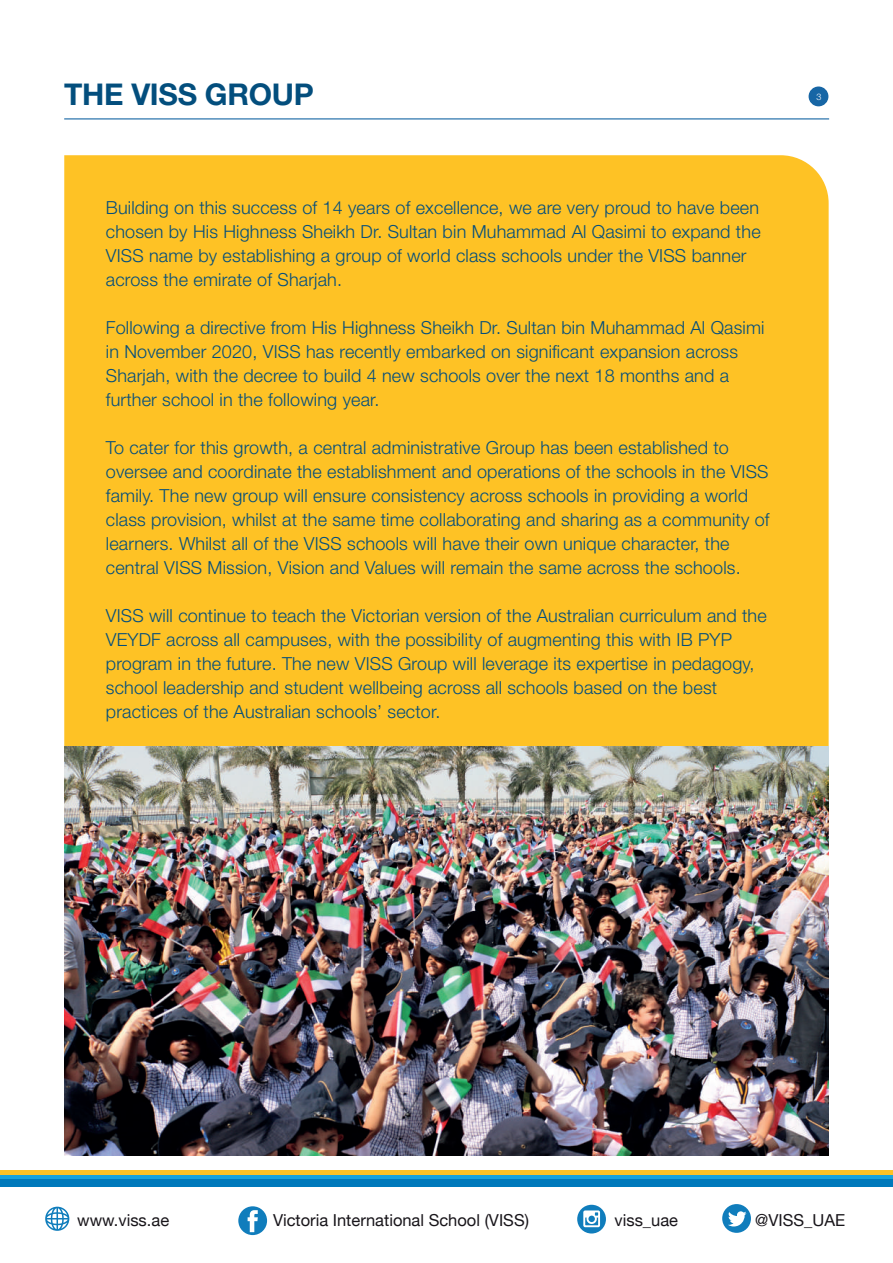
<style>
.page{position:relative;width:893px;height:1263px;background:#fff}
.page>*{position:absolute;margin:0;border:0;box-sizing:border-box;transform-origin:0 0}
.t1{font:700 30px "Helvetica Neue LT Std";letter-spacing:-.01em;color:#034e7d}
.t2{font:300 18px/24px "Helvetica Neue LT Std";letter-spacing:.01em;color:#034e7d}
.t3{font:16.5px "Helvetica Neue";color:#18151a}
.t4{font:300 9px "Helvetica Neue LT Std";color:#fff}
</style>
<div class="page">
<div style="left:64px;top:155px;width:765px;height:591px;background:#fec225"></div>
<div style="left:0;top:1179px;width:893px;height:7px;background:#0079bb"></div>
<div style="left:0;top:1174px;width:893px;height:5px;background:#19a3dd"></div>
<hr style="left:0;top:1170px;width:893px;height:4px;background:#fec225">
<hr style="left:64px;top:118px;width:765px;height:1px;background:#1766a5">
<div style="left:809px;top:87px;width:19px;height:19px;background:#1766a5;border-radius:50%"></div>
<img style="left:64px;top:746px;width:765px;height:410px">
<svg style="left:45px;top:1207px;width:24px;height:24px"></svg>
<svg style="left:238px;top:1206px;width:29px;height:29px"></svg>
<svg style="left:577px;top:1205px;width:29px;height:28px"></svg>
<div style="left:588px;top:1215px;width:7px;height:7px;background:#107dbc;border-radius:50%"></div>
<svg style="left:722px;top:1204px;width:29px;height:29px"></svg>
<h1 class="t1" style="left:64px;top:76px;width:251px">THE VISS GROUP</h1>
<p class="t4" style="left:816px;top:91px;width:7px">3</p>
<p class="t2" style="left:106px;top:195px;width:656px">Building on this success of 14 years of excellence, we are very proud to have been chosen by His Highness Sheikh Dr. Sultan bin Muhammad Al Qasimi to expand the VISS name by establishing a group of world class schools under the VISS banner across the emirate of Sharjah.</p>
<p class="t2" style="left:106px;top:315px;width:660px">Following a directive from His Highness Sheikh Dr. Sultan bin Muhammad Al Qasimi in November 2020, VISS has recently embarked on significant expansion across Sharjah, with the decree to build 4 new schools over the next 18 months and a further school in the following year.</p>
<p class="t2" style="left:106px;top:435px;width:665px">To cater for this growth, a central administrative Group has been established to oversee and coordinate the establishment and operations of the schools in the VISS family. The new group will ensure consistency across schools in providing a world class provision, whilst at the same time collaborating and sharing as a community of learners. Whilst all of the VISS schools will have their own unique character, the central VISS Mission, Vision and Values will remain the same across the schools.</p>
<p class="t2" style="left:106px;top:603px;width:662px">VISS will continue to teach the Victorian version of the Australian curriculum and the VEYDF across all campuses, with the possibility of augmenting this with IB PYP program in the future. The new VISS Group will leverage its expertise in pedagogy, school leadership and student wellbeing across all schools based on the best practices of the Australian schools’ sector.</p>
<p class="t3" style="left:77px;top:1208px;width:93px">www.viss.ae</p>
<p class="t3" style="left:273px;top:1208px;width:257px">Victoria International School (VISS)</p>
<p class="t3" style="left:614px;top:1208px;width:65px">viss_uae</p>
<p class="t3" style="left:755px;top:1208px;width:91px">@VISS_UAE</p>
</div>
